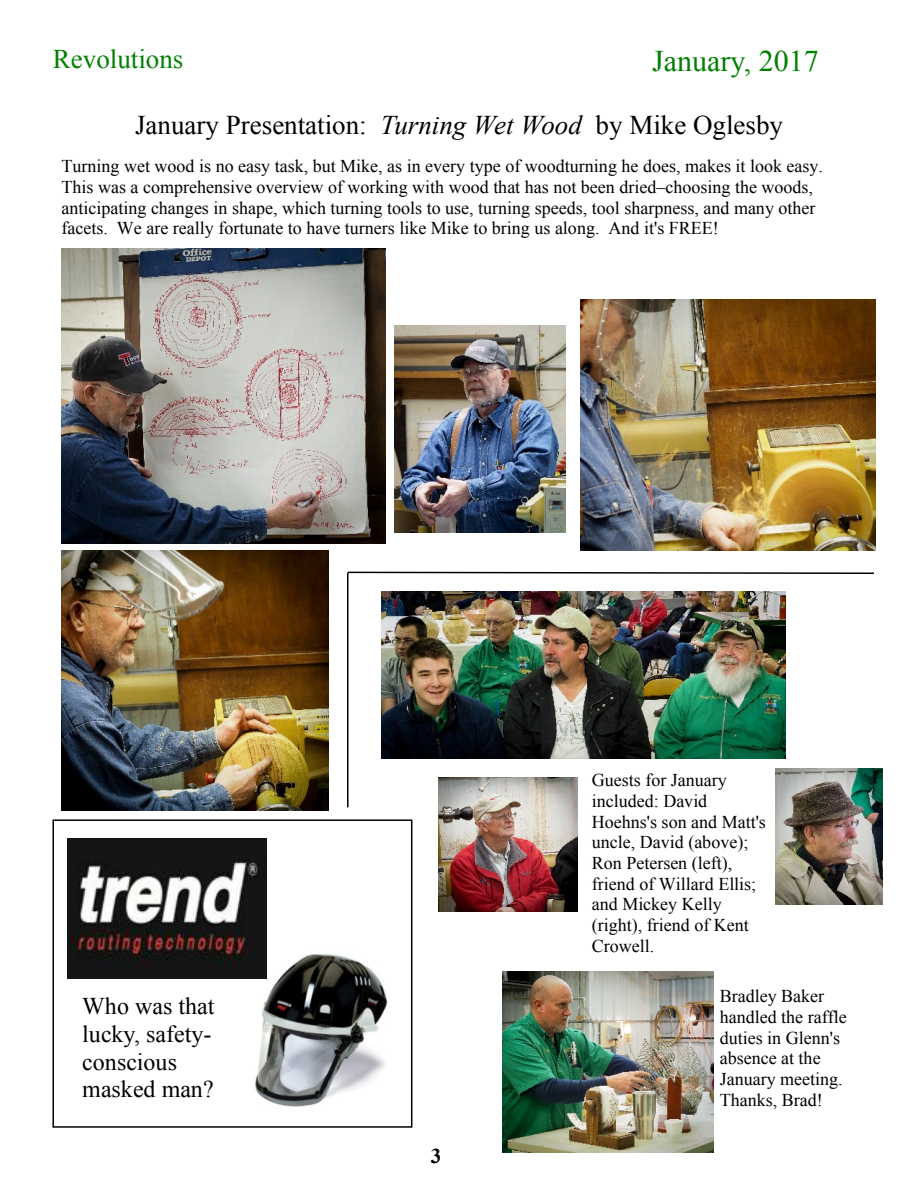
<style>
.page{position:relative;width:918px;height:1188px;background:#fff}
.page>*{position:absolute;margin:0;border:0;box-sizing:border-box;transform-origin:0 0}
.t1{font:30px "Times New Roman";color:#008000}
.t2{font:27px "Times New Roman";color:#000}
.t3{font:27px "Times New Roman";color:#008000}
.t4{font:24px/27.6px "Times New Roman";color:#000}
.t5{font:700 21px "Times New Roman";color:#000}
.t6{font:18px/20.7px "Times New Roman";color:#000}
.s1{font-style:italic}
</style>
<div class="page">
<div style="left:52px;top:819px;width:360px;height:309px;background:#fff;border:2px solid #000"></div>
<img style="left:239px;top:954px;width:149px;height:153px">
<img style="left:68px;top:838px;width:199px;height:140px">
<img style="left:62px;top:248px;width:324px;height:295px">
<img style="left:394px;top:326px;width:172px;height:206px">
<img style="left:581px;top:299px;width:295px;height:252px">
<img style="left:62px;top:551px;width:266px;height:260px">
<img style="left:502px;top:971px;width:211px;height:181px">
<img style="left:776px;top:768px;width:106px;height:136px">
<img style="left:382px;top:591px;width:404px;height:168px">
<img style="left:438px;top:777px;width:139px;height:135px">
<svg style="left:347px;top:571px;width:527px;height:3px"></svg>
<hr style="left:347px;top:573px;width:2px;height:234px;background:#000">
<h2 class="t3" style="left:53px;top:49px;width:132px">Revolutions</h2>
<h1 class="t1" style="left:652px;top:50px;width:168px">January, 2017</h1>
<h2 class="t2" style="left:135px;top:116px;width:650px">January Presentation: <span class="s1">Turning Wet Wood</span> by Mike Oglesby</h2>
<p class="t6" style="left:62px;top:158px;width:763px">Turning wet wood is no easy task, but Mike, as in every type of woodturning he does, makes it look easy.<br>This was a comprehensive overview of working with wood that has not been dried–choosing the woods, anticipating changes in shape, which turning tools to use, turning speeds, tool sharpness, and many other facets. We are really fortunate to have turners like Mike to bring us along. And it's FREE!</p>
<h3 class="t4" style="left:82px;top:995px;width:134px">Who was that lucky, safety&shy;conscious masked man?</h3>
<p class="t5" style="left:431px;top:1149px;width:12px">3</p>
<p class="t6" style="left:592px;top:772px;width:176px">Guests for January included: David<br>Hoehns's son and Matt's uncle, David (above);<br>Ron Petersen (left), friend of Willard Ellis; and Mickey Kelly (right), friend of Kent<br>Crowell.</p>
<p class="t6" style="left:720px;top:988px;width:128px">Bradley Baker handled the raffle duties in Glenn's absence at the<br>January meeting.<br>Thanks, Brad!</p>
</div>
